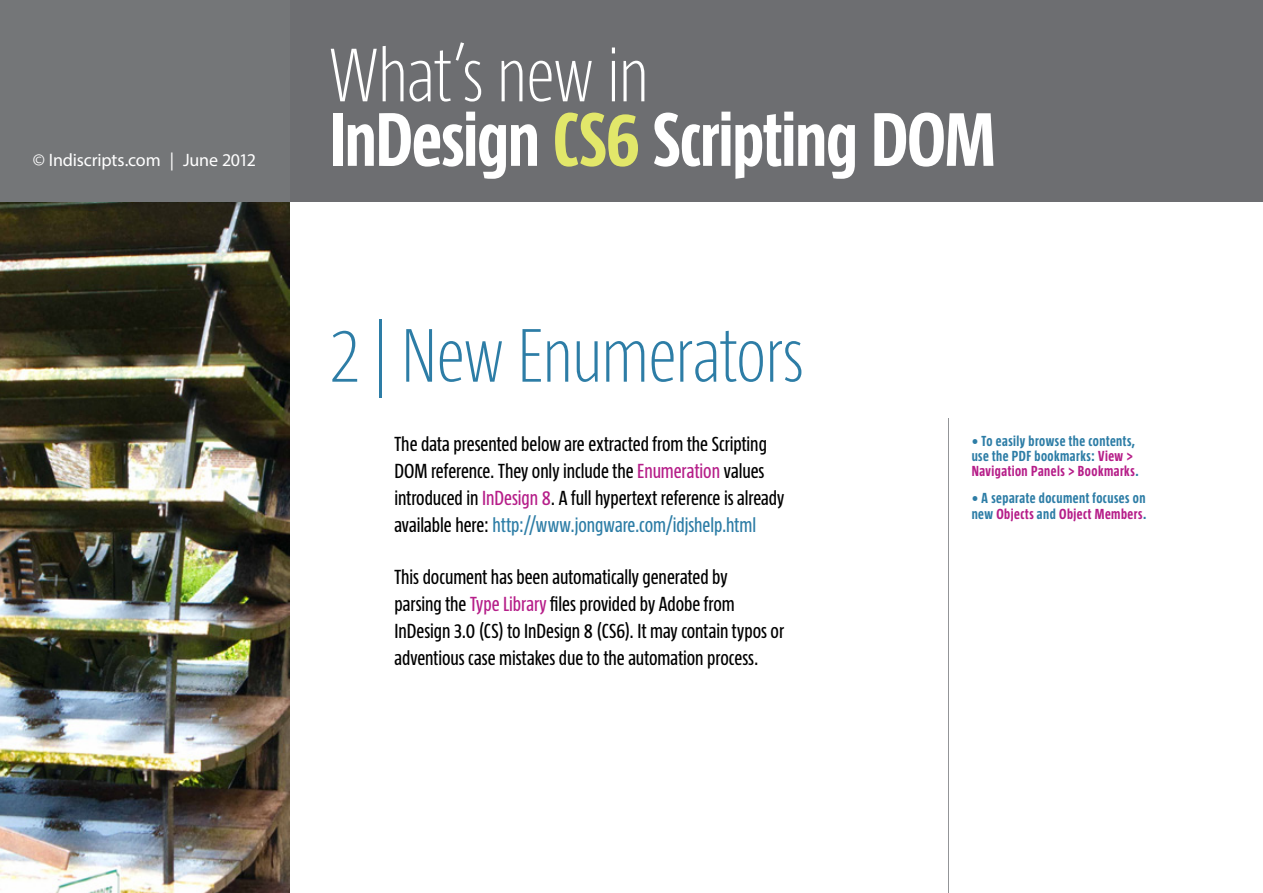
<style>
.page{position:relative;width:1263px;height:893px;background:#fff}
.page>*{position:absolute;margin:0;border:0;box-sizing:border-box;transform-origin:0 0}
.t1{font:700 78px/64.5px "Taz Cd";letter-spacing:-.01em;color:#fff}
.t2{font:200 78px "Taz Cd";letter-spacing:-.015em;color:#2d7da6}
.t3{font:21px/27px "Taz Cd";color:#000}
.t4{font:18px "Myriad Pro";letter-spacing:-.01em;color:#fff}
.t5{font:700 15px/15px "Taz Cd";letter-spacing:.03em;color:#2d7da6}
.s1{font-weight:200}
.s2{color:#e2e76a}
.s3{color:#b61e89}
.s4{color:#2d7da6}
</style>
<div class="page">
<img style="left:0;top:202px;width:289px;height:691px">
<div style="left:289px;top:0;width:974px;height:202px;background:#6d6e71"></div>
<div style="left:0;top:0;width:289px;height:202px;background:#747678"></div>
<hr style="left:948px;top:418px;width:1px;height:475px;background:#939598">
<p class="t4" style="left:33px;top:149px;width:225px">© Indiscripts.com | June 2012</p>
<h1 class="t1" style="left:330px;top:42px;width:667px"><span class="s1">What’s new in<br></span>InDesign <span class="s2">CS6</span> Scripting DOM</h1>
<h1 class="t2" style="left:330px;top:311px;width:475px">2 | New Enumerators</h1>
<p class="t3" style="left:394px;top:430px;width:391px">The data presented below are extracted from the Scripting DOM reference. They only include the <span class="s3">Enumeration</span> values introduced in <span class="s3">InDesign 8</span>. A full hypertext reference is already available here: <span class="s4">http://www.jongware.com/idjshelp.html</span></p>
<p class="t3" style="left:394px;top:563px;width:391px">This document has been automatically generated by<br>parsing the <span class="s3">Type Library</span> files provided by Adobe from InDesign 3.0 (CS) to InDesign 8 (CS6). It may contain typos or adventious case mistakes due to the automation process.</p>
<p class="t5" style="left:972px;top:433px;width:168px">• To easily browse the contents, use the PDF bookmarks: <span class="s3">View &gt;<br>Navigation Panels &gt; Bookmarks</span>.</p>
<p class="t5" style="left:972px;top:491px;width:176px">• A separate document focuses on new <span class="s3">Objects</span> and <span class="s3">Object Members</span>.</p>
</div>
